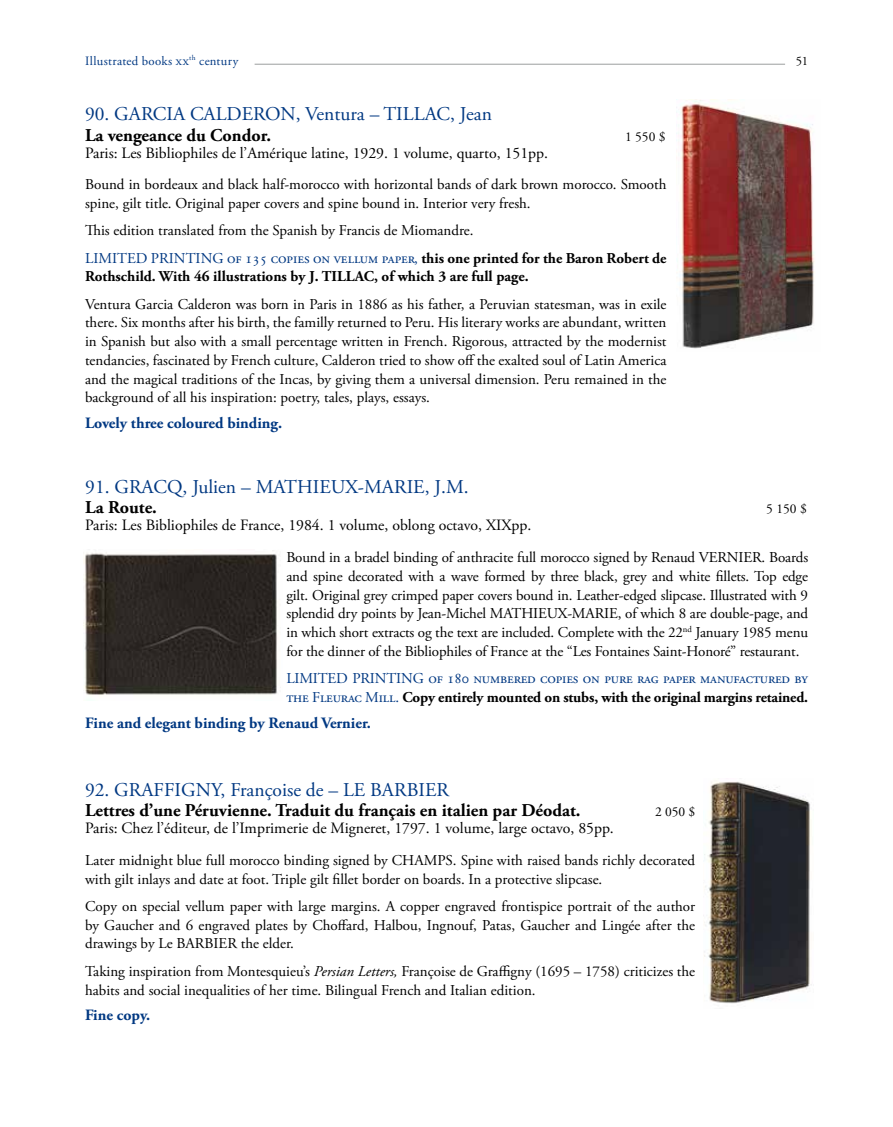
<style>
.page{position:relative;width:893px;height:1127px;background:#fff}
.page>*{position:absolute;margin:0;border:0;box-sizing:border-box;transform-origin:0 0}
.t1{font:19.5px "Adobe Garamond Pro";color:#003882}
.t2{font:700 18px "Adobe Garamond Pro";color:#000}
.t3{font:15.75px "Adobe Garamond Pro";color:#000}
.t4{font:700 15.75px "Adobe Garamond Pro";color:#003882}
.t5{font:15px/18.8px "Adobe Garamond Pro";letter-spacing:-.005em;color:#000}
.t6{font:15px/18.8px "Adobe Garamond Pro";letter-spacing:-.01em;color:#003882}
.t7{font:700 15px "Adobe Garamond Pro";color:#000}
.t8{font:13.5px "Adobe Garamond Pro";color:#000}
.t9{font:12.75px "Adobe Garamond Pro";color:#003882}
.t10{font:12.75px "Adobe Garamond Pro";color:#000}
.s1{color:#003882}
.s2{font-weight:700}
.s3{font-weight:700;color:#000}
.s4{font-style:italic}
</style>
<div class="page">
<hr style="left:255px;top:64px;width:530px;height:1px;background:#9c9e9f">
<img style="left:679px;top:99px;width:136px;height:250px">
<img style="left:83px;top:550px;width:194px;height:145px">
<img style="left:704px;top:781px;width:108px;height:223px">
<p class="t9" style="left:85px;top:53px;width:155px">Illustrated books xx<sup>th</sup> century</p>
<p class="t10" style="left:796px;top:53px;width:14px">51</p>
<h1 class="t1" style="left:85px;top:103px;width:408px">90. GARCIA CALDERON, Ventura – TILLAC, Jean</h1>
<p class="t2" style="left:85px;top:124px;width:187px">La vengeance du Condor.</p>
<p class="t8" style="left:625px;top:128px;width:42px">1 550 $</p>
<p class="t3" style="left:85px;top:143px;width:464px">Paris: Les Bibliophiles de l’Amérique latine, 1929. 1 volume, quarto, 151pp.</p>
<p class="t5" style="left:85px;top:176px;width:583px">Bound in bordeaux and black half-morocco with horizontal bands of dark brown morocco. Smooth spine, gilt title. Original paper covers and spine bound in. Interior very fresh.</p>
<p class="t5" style="left:85px;top:217px;width:583px;line-height:27.3px">This edition translated from the Spanish by Francis de Miomandre.<br><span class="s1">LIMITED PRINTING of 135 copies on vellum paper,</span> <span class="s2">this one printed for the Baron Robert de</span></p>
<p class="t7" style="left:85px;top:268px;width:445px">Rothschild. With 46 illustrations by J. TILLAC, of which 3 are full page.</p>
<p class="t5" style="left:85px;top:295px;width:583px;text-align:justify">Ventura Garcia Calderon was born in Paris in 1886 as his father, a Peruvian statesman, was in exile there. Six months after his birth, the familly returned to Peru. His literary works are abundant, written in Spanish but also with a small percentage written in French. Rigorous, attracted by the modernist tendancies, fascinated by French culture, Calderon tried to show off the exalted soul of Latin America and the magical traditions of the Incas, by giving them a universal dimension. Peru remained in the background of all his inspiration: poetry, tales, plays, essays.</p>
<p class="t4" style="left:85px;top:414px;width:199px">Lovely three coloured binding.</p>
<h1 class="t1" style="left:85px;top:475px;width:385px">91. GRACQ, Julien – MATHIEUX-MARIE, J.M.</h1>
<p class="t2" style="left:85px;top:497px;width:73px">La Route.</p>
<p class="t8" style="left:766px;top:501px;width:42px">5 150 $</p>
<p class="t3" style="left:85px;top:516px;width:448px">Paris: Les Bibliophiles de France, 1984. 1 volume, oblong octavo, XIXpp.</p>
<p class="t5" style="left:286px;top:548px;width:523px;text-align:justify">Bound in a bradel binding of anthracite full morocco signed by Renaud VERNIER. Boards and spine decorated with a wave formed by three black, grey and white fillets. Top edge gilt. Original grey crimped paper covers bound in. Leather-edged slipcase. Illustrated with 9 splendid dry points by Jean-Michel MATHIEUX-MARIE, of which 8 are double-page, and in which short extracts og the text are included. Complete with the 22<sup>nd</sup> January 1985 menu for the dinner of the Bibliophiles of France at the “Les Fontaines Saint-Honoré” restaurant.</p>
<p class="t6" style="left:286px;top:669px;width:523px">LIMITED PRINTING of 180 numbered copies on pure rag paper manufactured by the Fleurac Mill. <span class="s3">Copy entirely mounted on stubs, with the original margins retained.</span></p>
<p class="t4" style="left:85px;top:713px;width:287px">Fine and elegant binding by Renaud Vernier.</p>
<h1 class="t1" style="left:85px;top:778px;width:365px">92. GRAFFIGNY, Françoise de – LE BARBIER</h1>
<p class="t2" style="left:85px;top:800px;width:497px">Lettres d’une Péruvienne. Traduit du français en italien par Déodat.</p>
<p class="t8" style="left:655px;top:804px;width:42px">2 050 $</p>
<p class="t3" style="left:85px;top:819px;width:530px">Paris: Chez l’éditeur, de l’Imprimerie de Migneret, 1797. 1 volume, large octavo, 85pp.</p>
<p class="t5" style="left:85px;top:851px;width:612px">Later midnight blue full morocco binding signed by CHAMPS. Spine with raised bands richly decorated with gilt inlays and date at foot. Triple gilt fillet border on boards. In a protective slipcase.</p>
<p class="t5" style="left:85px;top:897px;width:612px;text-align:justify">Copy on special vellum paper with large margins. A copper engraved frontispice portrait of the author by Gaucher and 6 engraved plates by Choffard, Halbou, Ingnouf, Patas, Gaucher and Lingée after the drawings by Le BARBIER the elder.</p>
<p class="t5" style="left:85px;top:962px;width:612px">Taking inspiration from Montesquieu’s <span class="s4">Persian Letters,</span> Françoise de Graffigny (1695 – 1758) criticizes the habits and social inequalities of her time. Bilingual French and Italian edition.</p>
<p class="t4" style="left:85px;top:1006px;width:67px">Fine copy.</p>
</div>
